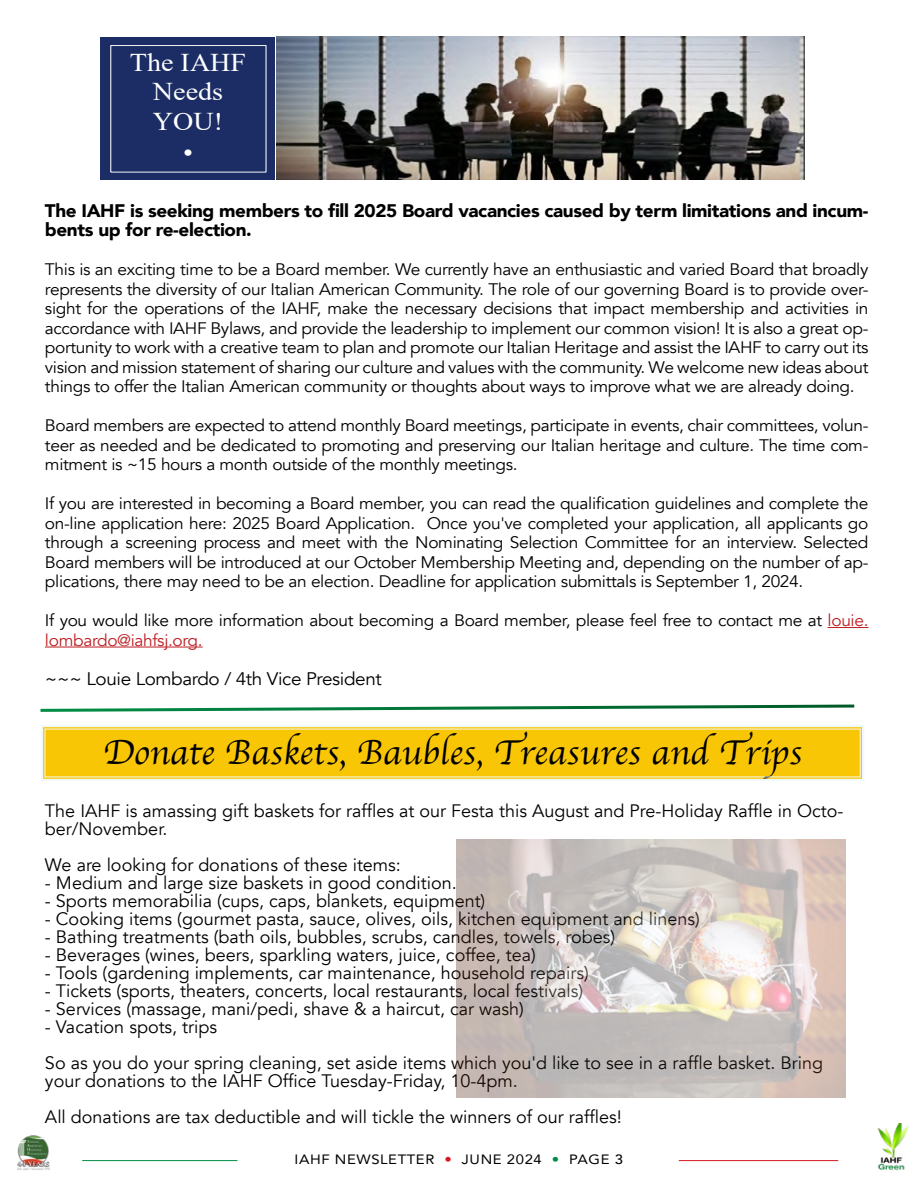
<style>
.page{position:relative;width:918px;height:1188px;background:#fff}
.page>*{position:absolute;margin:0;border:0;box-sizing:border-box;transform-origin:0 0}
.t1{font:36px "Apple Chancery";letter-spacing:.005em;color:#000}
.t2{font:25.5px/29.8px "Times New Roman";color:#fff;text-align:center;scale:1.1 1}
.t3{font:900 18.15px/19.5px "Avenir";letter-spacing:-.02em;color:#000;scale:1.04 1}
.t4{font:18.15px "Avenir";letter-spacing:-.02em;color:#000;scale:1.04 1}
.t5{font:18px/36px "Avenir";color:#000}
.t6{font:16.65px/19.5px "Avenir";letter-spacing:-.02em;color:#000;text-align:justify;scale:1.04 1}
.t7{font:13.5px "Avenir";letter-spacing:.04em;color:#000;scale:1.1 1}
.s1{color:#be1f24}
.s2{color:#d71920}
.s3{color:#008c44}
.s4{font-weight:500}
</style>
<div class="page">
<svg style="left:41px;top:725px;width:823px;height:56px;background:#f8cc23"></svg>
<svg style="left:40px;top:704px;width:815px;height:8px"></svg>
<img style="left:457px;top:839px;width:388px;height:258px">
<hr style="left:828px;top:627px;width:40px;height:1px;background:#be1f24">
<hr style="left:45px;top:647px;width:158px;height:1px;background:#be1f24">
<img style="left:277px;top:37px;width:528px;height:142px">
<div style="left:100px;top:37px;width:175px;height:142px;background:#1b2d64"></div>
<img style="left:877px;top:1124px;width:32px;height:46px">
<hr style="left:82px;top:1160px;width:155px;height:1px;background:#008c44">
<hr style="left:679px;top:1160px;width:159px;height:1px;background:#d71920">
<img style="left:17px;top:1135px;width:33px;height:36px">
<h2 class="t2" style="left:130px;top:47px;width:107px">The IAHF<br>Needs<br>YOU!<br>•</h2>
<p class="t3" style="left:45px;top:200px;width:793px">The IAHF is seeking members to fill 2025 Board vacancies caused by term limitations and incum&shy;bents up for re-election.</p>
<p class="t6" style="left:45px;top:260px;width:793px">This is an exciting time to be a Board member. We currently have an enthusiastic and varied Board that broadly represents the diversity of our Italian American Community. The role of our governing Board is to provide over&shy;sight for the operations of the IAHF, make the necessary decisions that impact membership and activities in accordance with IAHF Bylaws, and provide the leadership to implement our common vision! It is also a great op&shy;portunity to work with a creative team to plan and promote our Italian Heritage and assist the IAHF to carry out its vision and mission statement of sharing our culture and values with the community. We welcome new ideas about things to offer the Italian American community or thoughts about ways to improve what we are already doing.</p>
<p class="t6" style="left:45px;top:416px;width:793px">Board members are expected to attend monthly Board meetings, participate in events, chair committees, volun&shy;teer as needed and be dedicated to promoting and preserving our Italian heritage and culture. The time com&shy;mitment is ~15 hours a month outside of the monthly meetings.</p>
<p class="t6" style="left:45px;top:494px;width:793px">If you are interested in becoming a Board member, you can read the qualification guidelines and complete the on-line application here: 2025 Board Application. Once you've completed your application, all applicants go through a screening process and meet with the Nominating Selection Committee for an interview. Selected Board members will be introduced at our October Membership Meeting and, depending on the number of ap&shy;plications, there may need to be an election. Deadline for application submittals is September 1, 2024.</p>
<p class="t6" style="left:45px;top:611px;width:793px">If you would like more information about becoming a Board member, please feel free to contact me at <span class="s1">louie. lombardo@iahfsj.org.</span></p>
<p class="t4" style="left:45px;top:668px;width:325px">~~~ Louie Lombardo / 4th Vice President</p>
<h1 class="t1" style="left:103px;top:724px;width:700px">Donate Baskets, Baubles, Treasures and Trips</h1>
<p class="t5" style="left:45px;top:802px;width:800px;line-height:18px">The IAHF is amassing gift baskets for raffles at our Festa this August and Pre-Holiday Raffle in Octo&shy;ber/November.</p>
<p class="t5" style="left:45px;top:847px;width:358px">We are looking for donations of these items:</p>
<p class="t5" style="left:45px;top:865px;width:413px">- Medium and large size baskets in good condition.</p>
<p class="t5" style="left:45px;top:883px;width:442px">- Sports memorabilia (cups, caps, blankets, equipment)</p>
<p class="t5" style="left:45px;top:901px;width:656px">- Cooking items (gourmet pasta, sauce, olives, oils, kitchen equipment and linens)</p>
<p class="t5" style="left:45px;top:919px;width:572px">- Bathing treatments (bath oils, bubbles, scrubs, candles, towels, robes)</p>
<p class="t5" style="left:45px;top:937px;width:492px">- Beverages (wines, beers, sparkling waters, juice, coffee, tea)</p>
<p class="t5" style="left:45px;top:955px;width:545px">- Tools (gardening implements, car maintenance, household repairs)</p>
<p class="t5" style="left:45px;top:973px;width:540px">- Tickets (sports, theaters, concerts, local restaurants, local festivals)</p>
<p class="t5" style="left:45px;top:991px;width:480px">- Services (massage, mani/pedi, shave &amp; a haircut, car wash)</p>
<p class="t5" style="left:45px;top:1009px;width:780px">- Vacation spots, trips<br>So as you do your spring cleaning, set aside items which you'd like to see in a raffle basket. Bring</p>
<p class="t5" style="left:45px;top:1063px;width:578px">your donations to the IAHF Office Tuesday-Friday, 10-4pm.<br>All donations are tax deductible and will tickle the winners of our raffles!</p>
<p class="t7" style="left:295px;top:1149px;width:300px">IAHF NEWSLETTER <span class="s2">•</span> JUNE 2024 <span class="s3">•</span> PAGE <span class="s4">3</span></p>
</div>
